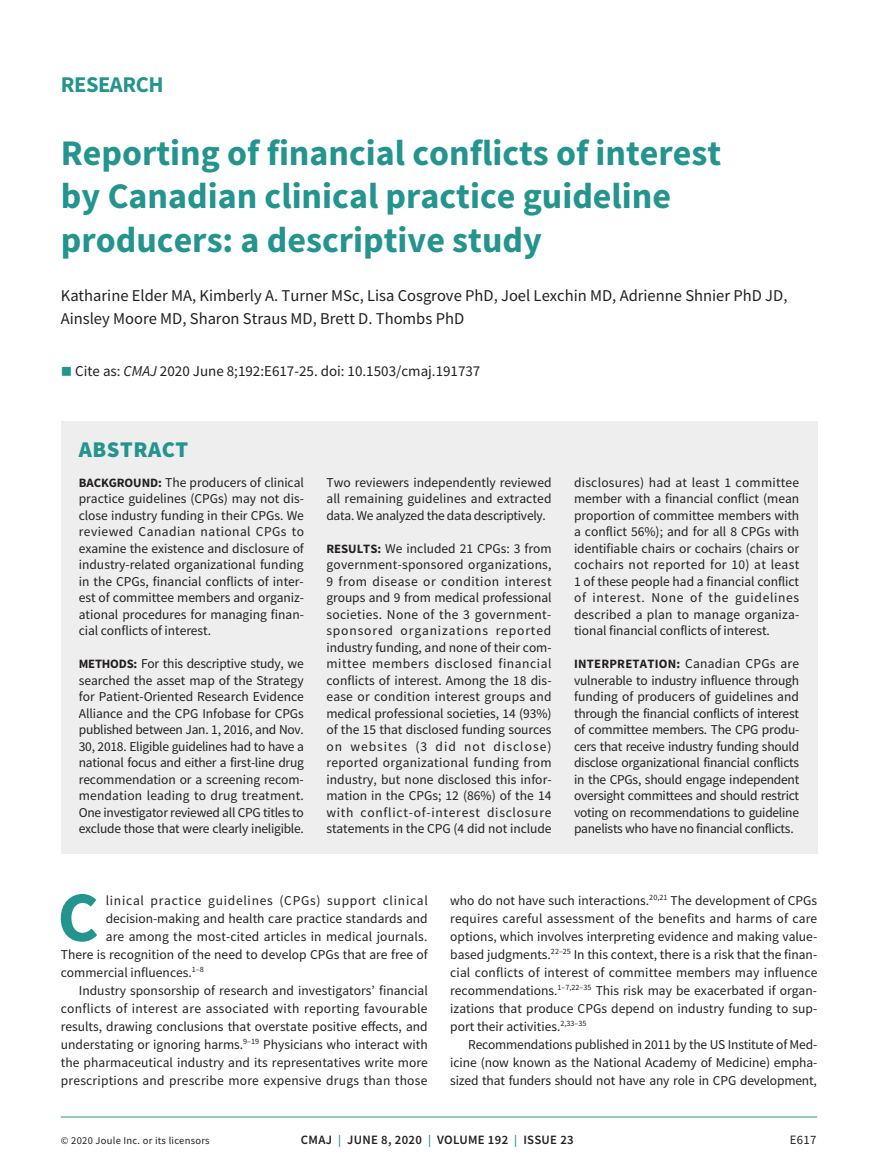
<style>
.page{position:relative;width:878px;height:1175px;background:#fff}
.page>*{position:absolute;margin:0;border:0;box-sizing:border-box;transform-origin:0 0}
.t1{font:700 70.65px "Source Sans Pro";color:#24948e}
.t2{font:700 36px/43.2px "Source Sans Pro";color:#24948e}
.t3{font:700 22.5px "Source Sans Pro";letter-spacing:-.02em;color:#24948e}
.t4{font:900 22.5px "Source Sans Pro";letter-spacing:.025em;color:#24948e}
.t5{font:16.5px/22.5px "Source Sans Pro";color:#231f20}
.t6{font:15px "Source Sans Pro";color:#231f20}
.t7{font:13.5px/16.5px "Source Sans Pro";color:#231f20;text-align:justify}
.t8{font:13.5px "Source Sans Pro";letter-spacing:.02em;color:#231f20}
.t9{font:13.5px "Source Sans Pro";letter-spacing:.055em;color:#231f20}
.t10{font:600 12.75px "Source Sans Pro";letter-spacing:.025em;color:#231f20}
.t11{font:700 12.75px "Source Sans Pro";letter-spacing:.02em;color:#231f20}
.t12{font:12.75px "Source Sans Pro";color:#231f20}
.t13{font:10.5px "Source Sans Pro";letter-spacing:.025em;color:#231f20}
.s1{color:#24948e}
.s2{font-style:italic}
.s3{font-weight:700;font-size:12.75px}
.s4{font-weight:400;font-size:13.5px}
.s5{font-size:12px;color:#24948e}
</style>
<div class="page">
<hr style="left:61px;top:1116px;width:756px;height:1px;background:#24948e">
<div style="left:61px;top:422px;width:756px;height:432px;background:#eeeeef"></div>
<h3 class="t3" style="left:61px;top:69px;width:104px">RESEARCH</h3>
<h2 class="t2" style="left:61px;top:131px;width:662px">Reporting of financial conflicts of interest by Canadian clinical practice guideline producers: a descriptive study</h2>
<p class="t5" style="left:61px;top:284px;width:728px">Katharine Elder MA, Kimberly A. Turner MSc, Lisa Cosgrove PhD, Joel Lexchin MD, Adrienne Shnier PhD JD,<br>Ainsley Moore MD, Sharon Straus MD, Brett D. Thombs PhD</p>
<p class="t6" style="left:61px;top:361px;width:421px"><span class="s1">■</span> Cite as: <span class="s2">CMAJ</span> 2020 June 8;192:E617-25. doi: 10.1503/cmaj.191737</p>
<h3 class="t4" style="left:79px;top:433px;width:111px">ABSTRACT</h3>
<p class="t7" style="left:79px;top:474px;width:227px"><span class="s3">BACKGROUND:</span> The producers of clinical practice guidelines (CPGs) may not dis&shy;close industry funding in their CPGs. We reviewed Canadian national CPGs to examine the existence and disclosure of industry-related organizational funding in the CPGs, financial conflicts of inter&shy;est of committee members and organiz&shy;ational procedures for managing finan&shy;cial conflicts of interest.</p>
<p class="t7" style="left:79px;top:655px;width:227px"><span class="s3">METHODS:</span> For this descriptive study, we searched the asset map of the Strategy for Patient-Oriented Research Evidence Alliance and the CPG Infobase for CPGs published between Jan. 1, 2016, and Nov.<br>30, 2018. Eligible guidelines had to have a national focus and either a first-line drug recommendation or a screening recom&shy;mendation leading to drug treatment.<br>One investigator reviewed all CPG titles to exclude those that were clearly ineligible.</p>
<p class="t7" style="left:326px;top:474px;width:227px">Two reviewers independently reviewed all remaining guidelines and extracted data. We analyzed the data descriptively.</p>
<p class="t7" style="left:326px;top:540px;width:227px"><span class="s3">RESULTS:</span> We included 21 CPGs: 3 from government-sponsored organizations, 9 from disease or condition interest groups and 9 from medical professional societies. None of the 3 government&shy;sponsored organizations reported industry funding, and none of their com&shy;mittee members disclosed financial conflicts of interest. Among the 18 dis&shy;ease or condition interest groups and medical professional societies, 14 (93%) of the 15 that disclosed funding sources on websites (3 did not disclose) reported organizational funding from industry, but none disclosed this infor&shy;mation in the CPGs; 12 (86%) of the 14 with conflict-of-interest disclosure statements in the CPG (4 did not include</p>
<p class="t7" style="left:574px;top:474px;width:227px">disclosures) had at least 1 committee member with a financial conflict (mean proportion of committee members with a conflict 56%); and for all 8 CPGs with identifiable chairs or cochairs (chairs or cochairs not reported for 10) at least 1 of these people had a financial conflict of interest. None of the guidelines described a plan to manage organiza&shy;tional financial conflicts of interest.</p>
<p class="t11" style="left:574px;top:655px;width:227px">INTERPRETATION: <span class="s4">Canadian CPGs are</span></p>
<p class="t7" style="left:574px;top:672px;width:227px">vulnerable to industry influence through funding of producers of guidelines and through the financial conflicts of interest of committee members. The CPG produ&shy;cers that receive industry funding should disclose organizational financial conflicts in the CPGs, should engage independent oversight committees and should restrict voting on recommendations to guideline panelists who have no financial conflicts.</p>
<h1 class="t1" style="left:57px;top:869px;width:43px">C</h1>
<p class="t9" style="left:106px;top:891px;width:324px">linical practice guidelines (CPGs) support clinical</p>
<p class="t7" style="left:106px;top:910px;width:323px">decision-making and health care practice standards and</p>
<p class="t7" style="left:106px;top:928px;width:323px">are among the most-cited articles in medical journals.</p>
<p class="t7" style="left:61px;top:946px;width:368px">There is recognition of the need to develop CPGs that are free of</p>
<p class="t7" style="left:61px;top:964px;width:144px">commercial influences.<sup>1–8</sup></p>
<p class="t7" style="left:79px;top:982px;width:350px">Industry sponsorship of research and investigators’ financial</p>
<p class="t8" style="left:61px;top:999px;width:368px">conflicts of interest are associated with reporting favourable</p>
<p class="t7" style="left:61px;top:1018px;width:368px">results, drawing conclusions that overstate positive effects, and</p>
<p class="t7" style="left:61px;top:1036px;width:368px">understating or ignoring harms.<sup>9–19</sup> Physicians who interact with</p>
<p class="t7" style="left:61px;top:1054px;width:368px">the pharmaceutical industry and its representatives write more</p>
<p class="t7" style="left:61px;top:1072px;width:368px">prescriptions and prescribe more expensive drugs than those</p>
<p class="t7" style="left:450px;top:891px;width:369px;line-height:18px">who do not have such interactions.<sup>20,21</sup> The development of CPGs requires careful assessment of the benefits and harms of care options, which involves interpreting evidence and making value&shy;based judgments.<sup>22–25</sup> In this context, there is a risk that the finan&shy;cial conflicts of interest of committee members may influence recommendations.<sup>1–7,22–35</sup> This risk may be exacerbated if organ&shy;izations that produce CPGs depend on industry funding to sup&shy;port their activities.<sup>2,33–35</sup></p>
<p class="t7" style="left:450px;top:1035px;width:368px;line-height:18px;text-indent:18px">Recommendations published in 2011 by the US Institute of Med&shy;icine (now known as the National Academy of Medicine) empha&shy;sized that funders should not have any role in CPG development,</p>
<p class="t13" style="left:61px;top:1134px;width:150px">© 2020 Joule Inc. or its licensors</p>
<p class="t10" style="left:301px;top:1131px;width:274px">CMAJ <span class="s5">|</span> JUNE 8, 2020 <span class="s5">|</span> VOLUME 192 <span class="s5">|</span> ISSUE 23</p>
<p class="t12" style="left:789px;top:1132px;width:28px">E617</p>
</div>
